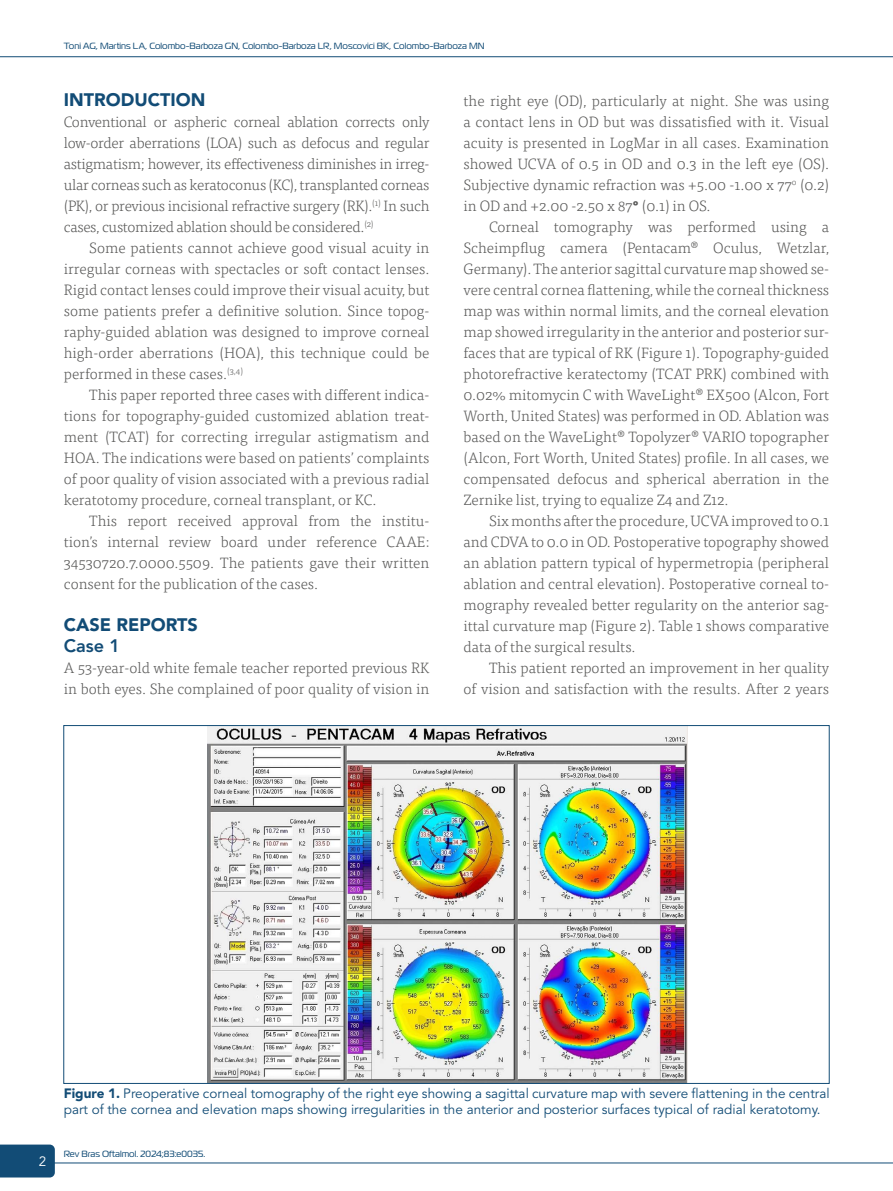
<style>
.page{position:relative;width:893px;height:1191px;background:#fff}
.page>*{position:absolute;margin:0;border:0;box-sizing:border-box;transform-origin:0 0}
.t1{font:900 18px "Avenir LT Std";color:#124c76}
.t2{font:800 18px "Avenir LT Std";color:#124c76}
.t3{font:300 15px/21px "Tisa Pro";color:#575756;text-align:justify}
.t4{font:13.5px/16.2px "Avenir LT Std";color:#124c76}
.t5{font:13.5px "Avenir LT Std";color:#fff}
.t6{font:9px "Magistral";color:#124c76}
.s1{font-weight:700}
.s2{font-weight:900}
</style>
<div class="page">
<div style="left:0;top:1144px;width:55px;height:33px;background:#124c76"></div>
<hr style="left:48px;top:1162px;width:845px;height:1px;background:#124c76">
<hr style="left:0;top:56px;width:893px;height:1px;background:#124c76">
<img style="left:208px;top:727px;width:480px;height:354px">
<p class="t6" style="left:64px;top:41px;width:422px">Toni AG, Martins LA, Colombo-Barboza GN, Colombo-Barboza LR, Moscovici BK, Colombo-Barboza MN</p>
<p class="t1" style="left:64px;top:89px;width:143px">INTRODUCTION</p>
<p class="t3" style="left:64px;top:111px;width:367px">Conventional or aspheric corneal ablation corrects only low-order aberrations (LOA) such as defocus and regular astigmatism; however, its effectiveness diminishes in irreg&shy;ular corneas such as keratoconus (KC), transplanted corneas (PK), or previous incisional refractive surgery (RK).<sup>(1)</sup> In such cases, customized ablation should be considered.<sup>(2)</sup></p>
<p class="t3" style="left:64px;top:237px;width:367px;text-indent:26px">Some patients cannot achieve good visual acuity in irregular corneas with spectacles or soft contact lenses.<br>Rigid contact lenses could improve their visual acuity, but some patients prefer a definitive solution. Since topog&shy;raphy-guided ablation was designed to improve corneal high-order aberrations (HOA), this technique could be performed in these cases.<sup>(3,4)</sup></p>
<p class="t3" style="left:64px;top:384px;width:367px;text-indent:26px">This paper reported three cases with different indica&shy;tions for topography-guided customized ablation treat&shy;ment (TCAT) for correcting irregular astigmatism and HOA. The indications were based on patients’ complaints of poor quality of vision associated with a previous radial keratotomy procedure, corneal transplant, or KC.</p>
<p class="t3" style="left:64px;top:510px;width:367px;text-indent:26px">This report received approval from the institu&shy;tion’s internal review board under reference CAAE:<br>34530720.7.0000.5509. The patients gave their written consent for the publication of the cases.</p>
<p class="t1" style="left:64px;top:614px;width:135px">CASE REPORTS</p>
<p class="t2" style="left:64px;top:635px;width:58px">Case 1</p>
<p class="t3" style="left:64px;top:657px;width:367px">A 53-year-old white female teacher reported previous RK in both eyes. She complained of poor quality of vision in</p>
<p class="t3" style="left:463px;top:90px;width:367px">the right eye (OD), particularly at night. She was using a contact lens in OD but was dissatisfied with it. Visual acuity is presented in LogMar in all cases. Examination showed UCVA of 0.5 in OD and 0.3 in the left eye (OS).<br>Subjective dynamic refraction was +5.00 -1.00 x 77<sup>o</sup> (0.2) in OD and +2.00 -2.50 x 87<span class="s1">°</span> (0.1) in OS.</p>
<p class="t3" style="left:463px;top:216px;width:367px;text-indent:26px">Corneal tomography was performed using a Scheimpflug camera (Pentacam® Oculus, Wetzlar, Germany). The anterior sagittal curvature map showed se&shy;vere central cornea flattening, while the corneal thickness map was within normal limits, and the corneal elevation map showed irregularity in the anterior and posterior sur&shy;faces that are typical of RK (Figure 1). Topography-guided photorefractive keratectomy (TCAT PRK) combined with 0.02% mitomycin C with WaveLight® EX500 (Alcon, Fort Worth, United States) was performed in OD. Ablation was based on the WaveLight® Topolyzer® VARIO topographer (Alcon, Fort Worth, United States) profile. In all cases, we compensated defocus and spherical aberration in the Zernike list, trying to equalize Z4 and Z12.</p>
<p class="t3" style="left:463px;top:510px;width:367px;text-indent:26px">Six months after the procedure, UCVA improved to 0.1 and CDVA to 0.0 in OD. Postoperative topography showed an ablation pattern typical of hypermetropia (peripheral ablation and central elevation). Postoperative corneal to&shy;mography revealed better regularity on the anterior sag&shy;ittal curvature map (Figure 2). Table 1 shows comparative data of the surgical results.</p>
<p class="t3" style="left:463px;top:657px;width:367px;text-align:right">This patient reported an improvement in her quality<br>of vision and satisfaction with the results. After 2 years</p>
<p class="t5" style="left:39px;top:1153px;width:9px">2</p>
<p class="t4" style="left:64px;top:1085px;width:767px"><span class="s2">Figure 1.</span> Preoperative corneal tomography of the right eye showing a sagittal curvature map with severe flattening in the central part of the cornea and elevation maps showing irregularities in the anterior and posterior surfaces typical of radial keratotomy.</p>
<p class="t6" style="left:64px;top:1147px;width:143px">Rev Bras Oftalmol. 2024;83:e0035.</p>
</div>
